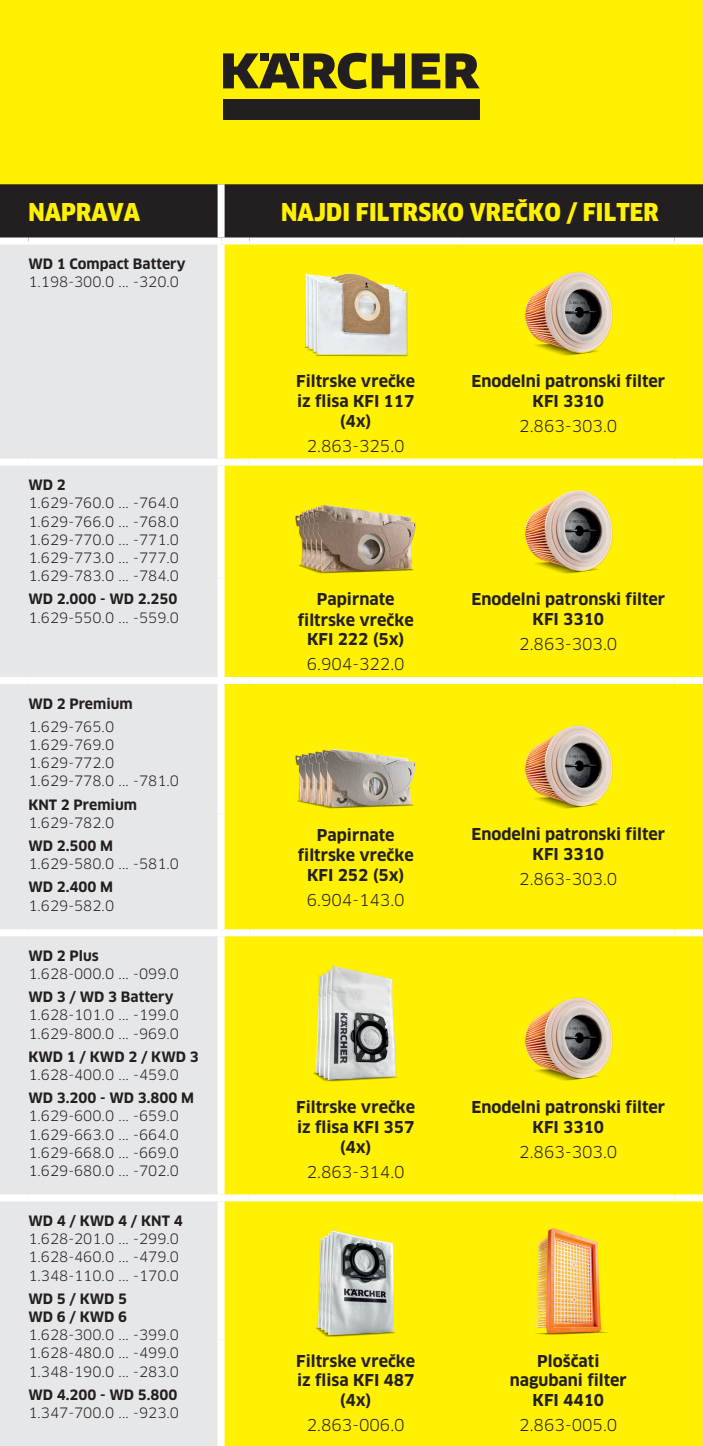
<style>
.page{position:relative;width:703px;height:1446px;background:#fff101}
.page>*{position:absolute;margin:0;border:0;box-sizing:border-box;transform-origin:0 0}
.t1{font:900 24px "Clan Pro Narr";letter-spacing:.005em;color:#fff101}
.t2{font:700 16px/19.8px "Clan Pro";color:#231f20;text-align:center}
.t3{font:16px "Clan Pro";color:#231f20}
.t4{font:14px/18.2px "Clan Pro";color:#231f20;text-align:justify}
.t5{font:700 14px/18.2px "Clan Pro";color:#231f20}
</style>
<div class="page">
<div style="left:0;top:184px;width:703px;height:53px;background:#231f20"></div>
<div style="left:0;top:244px;width:218px;height:1201px;background:#e6e7e9"></div>
<div style="left:221px;top:459px;width:28px;height:7px;background:#fff"></div>
<div style="left:249px;top:459px;width:213px;height:7px;background:#fff"></div>
<div style="left:462px;top:459px;width:213px;height:7px;background:#fff"></div>
<div style="left:675px;top:459px;width:28px;height:7px;background:#fff"></div>
<div style="left:221px;top:677px;width:28px;height:7px;background:#fff"></div>
<div style="left:249px;top:677px;width:213px;height:7px;background:#fff"></div>
<div style="left:462px;top:677px;width:213px;height:7px;background:#fff"></div>
<div style="left:675px;top:677px;width:28px;height:7px;background:#fff"></div>
<div style="left:221px;top:929px;width:28px;height:7px;background:#fff"></div>
<div style="left:249px;top:929px;width:213px;height:7px;background:#fff"></div>
<div style="left:462px;top:929px;width:213px;height:7px;background:#fff"></div>
<div style="left:675px;top:929px;width:28px;height:7px;background:#fff"></div>
<div style="left:221px;top:1194px;width:28px;height:7px;background:#fff"></div>
<div style="left:249px;top:1194px;width:213px;height:7px;background:#fff"></div>
<div style="left:462px;top:1194px;width:213px;height:7px;background:#fff"></div>
<div style="left:675px;top:1194px;width:28px;height:7px;background:#fff"></div>
<hr style="left:249px;top:1445px;width:213px;height:1px;background:#fff">
<hr style="left:462px;top:1445px;width:213px;height:1px;background:#fff">
<div style="left:0;top:459px;width:28px;height:7px;background:#fff"></div>
<div style="left:28px;top:459px;width:193px;height:7px;background:#fff"></div>
<div style="left:0;top:677px;width:28px;height:7px;background:#fff"></div>
<div style="left:28px;top:677px;width:193px;height:7px;background:#fff"></div>
<div style="left:0;top:929px;width:28px;height:7px;background:#fff"></div>
<div style="left:28px;top:929px;width:193px;height:7px;background:#fff"></div>
<div style="left:0;top:1194px;width:28px;height:7px;background:#fff"></div>
<div style="left:28px;top:1194px;width:193px;height:7px;background:#fff"></div>
<svg style="left:0;top:1445px;width:28px;height:1px"></svg>
<hr style="left:28px;top:1445px;width:193px;height:1px;background:#fff">
<div style="left:218px;top:184px;width:7px;height:53px;background:#fff"></div>
<div style="left:218px;top:244px;width:7px;height:116px;background:#fff"></div>
<div style="left:218px;top:360px;width:7px;height:99px;background:#fff"></div>
<div style="left:218px;top:466px;width:7px;height:112px;background:#fff"></div>
<div style="left:218px;top:578px;width:7px;height:99px;background:#fff"></div>
<div style="left:218px;top:684px;width:7px;height:130px;background:#fff"></div>
<div style="left:218px;top:814px;width:7px;height:115px;background:#fff"></div>
<div style="left:218px;top:936px;width:7px;height:150px;background:#fff"></div>
<div style="left:218px;top:1086px;width:7px;height:108px;background:#fff"></div>
<div style="left:218px;top:1201px;width:7px;height:138px;background:#fff"></div>
<div style="left:218px;top:1339px;width:7px;height:107px;background:#fff"></div>
<div style="left:0;top:237px;width:28px;height:7px;background:#fff"></div>
<div style="left:28px;top:237px;width:193px;height:7px;background:#fff"></div>
<div style="left:221px;top:237px;width:28px;height:7px;background:#fff"></div>
<div style="left:249px;top:237px;width:213px;height:7px;background:#fff"></div>
<div style="left:462px;top:237px;width:213px;height:7px;background:#fff"></div>
<div style="left:675px;top:237px;width:28px;height:7px;background:#fff"></div>
<img style="left:304px;top:273px;width:104px;height:84px">
<img style="left:305px;top:274px;width:102px;height:81px">
<img style="left:556px;top:353px;width:31px;height:3px">
<img style="left:524px;top:272px;width:89px;height:81px">
<img style="left:295px;top:504px;width:67px;height:70px">
<img style="left:296px;top:505px;width:120px;height:67px">
<img style="left:556px;top:571px;width:31px;height:3px">
<img style="left:525px;top:490px;width:88px;height:81px">
<img style="left:295px;top:749px;width:121px;height:60px">
<img style="left:296px;top:749px;width:40px;height:58px">
<img style="left:556px;top:725px;width:31px;height:84px">
<img style="left:525px;top:726px;width:88px;height:80px">
<img style="left:316px;top:966px;width:80px;height:114px">
<img style="left:556px;top:997px;width:31px;height:84px">
<img style="left:525px;top:998px;width:88px;height:80px">
<img style="left:316px;top:1324px;width:79px;height:13px">
<img style="left:318px;top:1230px;width:76px;height:105px">
<img style="left:535px;top:1228px;width:73px;height:107px">
<img style="left:537px;top:1228px;width:15px;height:59px">
<div style="left:223px;top:99px;width:257px;height:21px;background:#231f20"></div>
<svg style="left:412px;top:53px;width:68px;height:35px"></svg>
<svg style="left:223px;top:53px;width:182px;height:36px"></svg>
<h1 class="t1" style="left:28px;top:198px;width:113px">NAPRAVA</h1>
<h1 class="t1" style="left:281px;top:198px;width:379px">NAJDI FILTRSKO VREČKO / FILTER</h1>
<p class="t5" style="left:28px;top:255px;width:159px">WD 1 Compact Battery</p>
<p class="t4" style="left:28px;top:273px;width:152px">1.198-300.0 ... -320.0</p>
<p class="t5" style="left:28px;top:476px;width:39px">WD 2</p>
<p class="t4" style="left:28px;top:494px;width:152px">1.629-760.0 ... -764.0<br>1.629-766.0 ... -768.0<br>1.629-770.0 ... -771.0<br>1.629-773.0 ... -777.0<br>1.629-783.0 ... -784.0</p>
<p class="t5" style="left:28px;top:590px;width:151px">WD 2.000 - WD 2.250</p>
<p class="t4" style="left:28px;top:608px;width:152px">1.629-550.0 ... -559.0</p>
<p class="t5" style="left:28px;top:694px;width:106px">WD 2 Premium</p>
<p class="t4" style="left:28px;top:717px;width:152px;text-align:left">1.629-765.0<br>1.629-769.0<br>1.629-772.0<br>1.629-778.0 ... -781.0</p>
<p class="t5" style="left:28px;top:795px;width:110px">KNT 2 Premium</p>
<p class="t4" style="left:28px;top:813px;width:87px">1.629-782.0</p>
<p class="t5" style="left:28px;top:837px;width:86px">WD 2.500 M</p>
<p class="t4" style="left:28px;top:855px;width:152px">1.629-580.0 ... -581.0</p>
<p class="t5" style="left:28px;top:878px;width:86px">WD 2.400 M</p>
<p class="t4" style="left:28px;top:896px;width:87px">1.629-582.0</p>
<p class="t2" style="left:296px;top:372px;width:120px">Filtrske vrečke iz flisa KFI 117 (4x)</p>
<p class="t3" style="left:307px;top:436px;width:100px">2.863-325.0</p>
<p class="t2" style="left:298px;top:589px;width:117px">Papirnate filtrske vrečke<br>KFI 222 (5x)</p>
<p class="t3" style="left:307px;top:655px;width:100px">6.904-322.0</p>
<p class="t2" style="left:298px;top:825px;width:117px">Papirnate filtrske vrečke<br>KFI 252 (5x)</p>
<p class="t3" style="left:307px;top:890px;width:100px">6.904-143.0</p>
<p class="t5" style="left:28px;top:947px;width:72px">WD 2 Plus</p>
<p class="t4" style="left:28px;top:965px;width:152px">1.628-000.0 ... -099.0</p>
<p class="t5" style="left:28px;top:988px;width:147px">WD 3 / WD 3 Battery</p>
<p class="t4" style="left:28px;top:1006px;width:152px">1.628-101.0 ... -199.0<br>1.629-800.0 ... -969.0</p>
<p class="t5" style="left:28px;top:1048px;width:172px">KWD 1 / KWD 2 / KWD 3</p>
<p class="t4" style="left:28px;top:1066px;width:152px">1.628-400.0 ... -459.0</p>
<p class="t5" style="left:28px;top:1089px;width:167px">WD 3.200 - WD 3.800 M</p>
<p class="t4" style="left:28px;top:1107px;width:152px">1.629-600.0 ... -659.0<br>1.629-663.0 ... -664.0<br>1.629-668.0 ... -669.0<br>1.629-680.0 ... -702.0</p>
<p class="t2" style="left:296px;top:1097px;width:120px">Filtrske vrečke iz flisa KFI 357 (4x)</p>
<p class="t3" style="left:307px;top:1162px;width:100px">2.863-314.0</p>
<p class="t5" style="left:28px;top:1212px;width:156px">WD 4 / KWD 4 / KNT 4</p>
<p class="t4" style="left:28px;top:1230px;width:152px">1.628-201.0 ... -299.0<br>1.628-460.0 ... -479.0<br>1.348-110.0 ... -170.0</p>
<p class="t5" style="left:28px;top:1289px;width:100px">WD 5 / KWD 5<br>WD 6 / KWD 6</p>
<p class="t4" style="left:28px;top:1326px;width:152px">1.628-300.0 ... -399.0<br>1.628-480.0 ... -499.0<br>1.348-190.0 ... -283.0</p>
<p class="t5" style="left:28px;top:1385px;width:151px">WD 4.200 - WD 5.800</p>
<p class="t4" style="left:28px;top:1403px;width:152px">1.347-700.0 ... -923.0</p>
<p class="t2" style="left:296px;top:1351px;width:120px">Filtrske vrečke iz flisa KFI 487 (4x)</p>
<p class="t3" style="left:307px;top:1416px;width:100px">2.863-006.0</p>
<p class="t2" style="left:471px;top:371px;width:195px">Enodelni patronski filter<br>KFI 3310</p>
<p class="t3" style="left:519px;top:416px;width:100px">2.863-303.0</p>
<p class="t2" style="left:471px;top:589px;width:195px">Enodelni patronski filter<br>KFI 3310</p>
<p class="t3" style="left:519px;top:635px;width:100px">2.863-303.0</p>
<p class="t2" style="left:471px;top:825px;width:195px">Enodelni patronski filter<br>KFI 3310</p>
<p class="t3" style="left:519px;top:870px;width:100px">2.863-303.0</p>
<p class="t2" style="left:471px;top:1097px;width:195px">Enodelni patronski filter<br>KFI 3310</p>
<p class="t3" style="left:519px;top:1142px;width:100px">2.863-303.0</p>
<p class="t2" style="left:510px;top:1351px;width:119px">Ploščati nagubani filter<br>KFI 4410</p>
<p class="t3" style="left:519px;top:1416px;width:100px">2.863-005.0</p>
</div>
